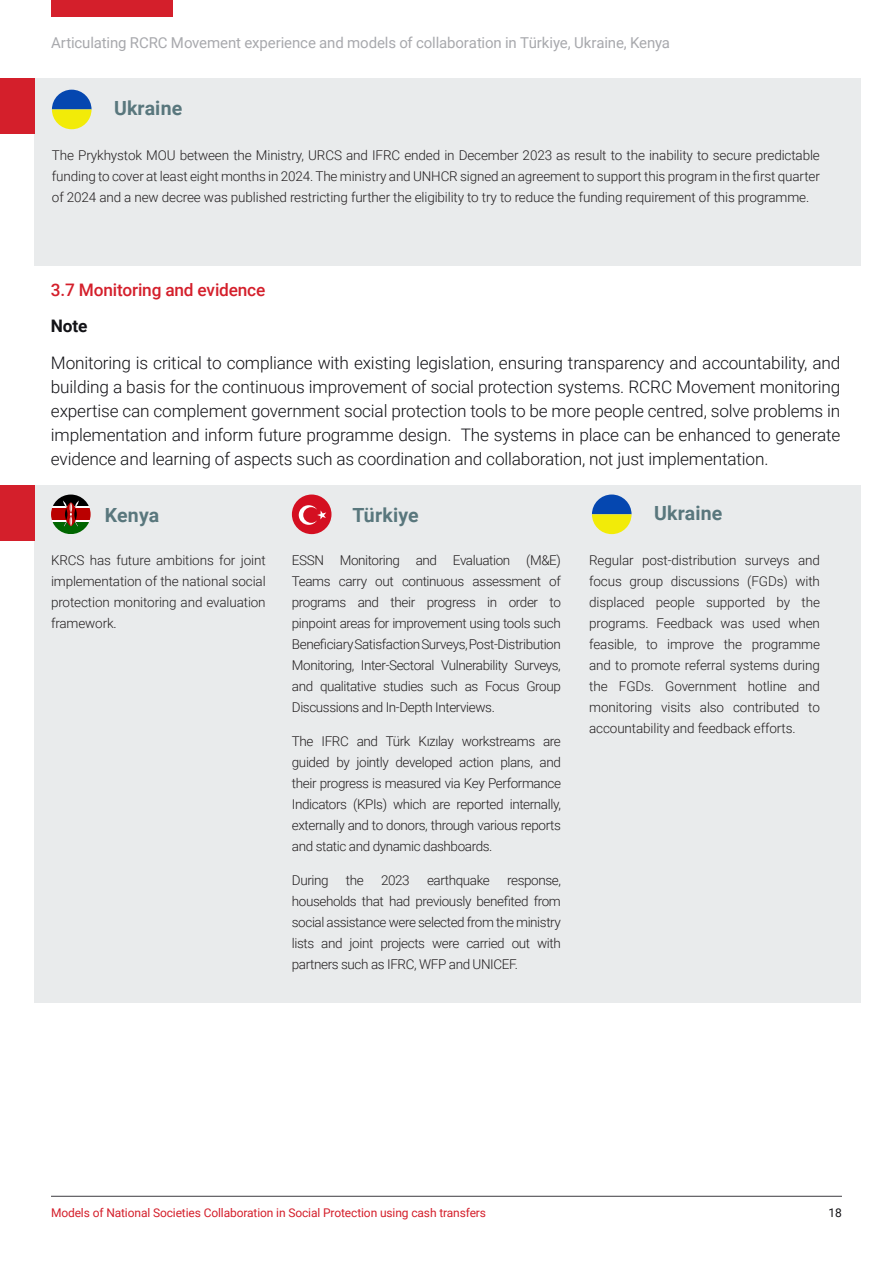
<style>
.page{position:relative;width:893px;height:1263px;background:#fff}
.page>*{position:absolute;margin:0;border:0;box-sizing:border-box;transform-origin:0 0}
.Header_-_shadow_black{font:700 19.5px "Roboto";letter-spacing:.01em;color:#59777d}
.Body_copy_-_Shadow_black{font:300 17.25px/24px "Roboto";letter-spacing:-.01em;color:#121216;text-align:justify}
.Body_copy_-_Shadow_black-2{font:500 17.25px "Roboto";letter-spacing:-.01em;color:#d41f2b}
.Body_copy_-_Shadow_black-3{font:700 17.25px "Roboto";color:#121216}
.t1{font:15px "Roboto";letter-spacing:-.005em;color:#a8a9ad}
.Body_copy_-_Shadow_black-4{font:300 13.5px/21px "Roboto";letter-spacing:-.03em;color:#231f20;text-align:justify}
.t2{font:12px "Roboto";letter-spacing:-.01em;color:#d41f2b}
.t3{font:12px "Roboto";color:#121216}
</style>
<div class="page">
<hr style="left:51px;top:1196px;width:791px;height:1px;background:#3c3b40">
<div style="left:35px;top:79px;width:826px;height:187px;background:#e9ebec"></div>
<div style="left:0;top:79px;width:35px;height:55px;background:#d41f2b"></div>
<div style="left:51px;top:0;width:122px;height:16px;background:#d41f2b"></div>
<div style="left:35px;top:486px;width:826px;height:517px;background:#e9ebec"></div>
<div style="left:292px;top:494px;width:39px;height:40px;background:#d40f21;border-radius:50%"></div>
<svg style="left:299px;top:505px;width:27px;height:20px"></svg>
<svg style="left:592px;top:494px;width:39px;height:40px"></svg>
<div style="left:51px;top:494px;width:40px;height:40px;background:#fff;border-radius:20px"></div>
<svg style="left:53px;top:494px;width:36px;height:12px"></svg>
<div style="left:51px;top:508px;width:40px;height:12px;background:#ba0000"></div>
<svg style="left:52px;top:522px;width:37px;height:12px"></svg>
<svg style="left:63px;top:500px;width:16px;height:26px"></svg>
<div style="left:0;top:486px;width:35px;height:55px;background:#d41f2b"></div>
<svg style="left:52px;top:90px;width:40px;height:39px"></svg>
<p class="t1" style="left:51px;top:32px;width:621px">Articulating RCRC Movement experience and models of collaboration in Türkiye, Ukraine, Kenya</p>
<p class="Header_-_shadow_black" style="left:114px;top:95px;width:70px">Ukraine</p>
<p class="Body_copy_-_Shadow_black-4" style="left:52px;top:144px;width:769px">The Prykhystok MOU between the Ministry, URCS and IFRC ended in December 2023 as result to the inability to secure predictable funding to cover at least eight months in 2024. The ministry and UNHCR signed an agreement to support this program in the first quarter of 2024 and a new decree was published restricting further the eligibility to try to reduce the funding requirement of this programme.</p>
<p class="Body_copy_-_Shadow_black-2" style="left:51px;top:277px;width:216px">3.7 Monitoring and evidence</p>
<p class="Body_copy_-_Shadow_black-3" style="left:51px;top:314px;width:38px">Note</p>
<p class="Body_copy_-_Shadow_black" style="left:51px;top:350px;width:791px">Monitoring is critical to compliance with existing legislation, ensuring transparency and accountability, and building a basis for the continuous improvement of social protection systems. RCRC Movement monitoring expertise can complement government social protection tools to be more people centred, solve problems in implementation and inform future programme design. The systems in place can be enhanced to generate evidence and learning of aspects such as coordination and collaboration, not just implementation.</p>
<p class="Header_-_shadow_black" style="left:105px;top:501px;width:56px">Kenya</p>
<p class="Header_-_shadow_black" style="left:352px;top:501px;width:68px">Türkiye</p>
<p class="Header_-_shadow_black" style="left:654px;top:500px;width:70px">Ukraine</p>
<p class="Body_copy_-_Shadow_black-4" style="left:51px;top:550px;width:216px">KRCS has future ambitions for joint implementation of the national social protection monitoring and evaluation framework.</p>
<p class="Body_copy_-_Shadow_black-4" style="left:292px;top:550px;width:271px">ESSN Monitoring and Evaluation (M&amp;E)<br>Teams carry out continuous assessment of programs and their progress in order to pinpoint areas for improvement using tools such Beneficiary Satisfaction Surveys, Post-Distribution Monitoring, Inter-Sectoral Vulnerability Surveys, and qualitative studies such as Focus Group Discussions and In-Depth Interviews.</p>
<p class="Body_copy_-_Shadow_black-4" style="left:292px;top:730px;width:271px">The IFRC and Türk Kızılay workstreams are guided by jointly developed action plans, and their progress is measured via Key Performance Indicators (KPIs) which are reported internally, externally and to donors, through various reports and static and dynamic dashboards.</p>
<p class="Body_copy_-_Shadow_black-4" style="left:292px;top:869px;width:38px">During</p>
<p class="Body_copy_-_Shadow_black-4" style="left:346px;top:869px;width:19px">the</p>
<p class="Body_copy_-_Shadow_black-4" style="left:381px;top:869px;width:30px">2023</p>
<p class="Body_copy_-_Shadow_black-4" style="left:427px;top:869px;width:64px">earthquake</p>
<p class="Body_copy_-_Shadow_black-4" style="left:589px;top:550px;width:232px">Regular post-distribution surveys and focus group discussions (FGDs) with displaced people supported by the programs. Feedback was used when feasible, to improve the programme and to promote referral systems during the FGDs. Government hotline and monitoring visits also contributed to accountability and feedback efforts.</p>
<p class="Body_copy_-_Shadow_black-4" style="left:292px;top:869px;width:271px;text-indent:215px">response, households that had previously benefited from social assistance were selected from the ministry lists and joint projects were carried out with partners such as IFRC, WFP and UNICEF.</p>
<p class="t2" style="left:51px;top:1204px;width:437px">Models of National Societies Collaboration in Social Protection using cash transfers</p>
<p class="t3" style="left:829px;top:1204px;width:15px">18</p>
</div>
